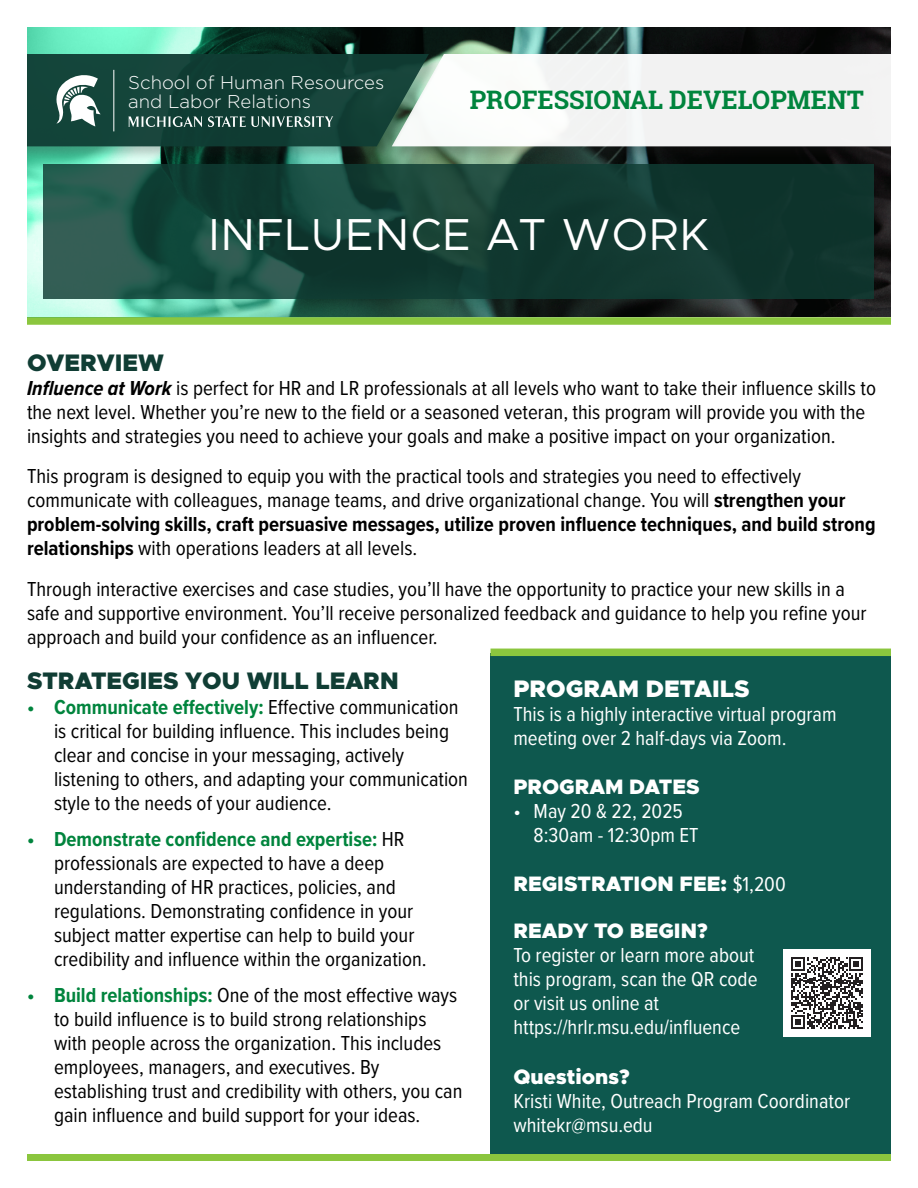
<style>
.page{position:relative;width:918px;height:1188px;background:#fff}
.page>*{position:absolute;margin:0;border:0;box-sizing:border-box;transform-origin:0 0}
.t1{font:45px "Metropolis";letter-spacing:.025em;color:#fff}
.t2{font:700 25.5px "Roboto Slab";color:#00843d}
.t3{font:900 24px "Metropolis";color:#103d34}
.t4{font:900 24px "Metropolis";color:#fff}
.t5{font:21px/24px "Proxima Nova Cond";color:#000}
.t6{font:21px/24px "Proxima Nova Cond";color:#fff}
.t7{font:900 21px "Metropolis";color:#fff}
.t8{font:300 18.6px/20px "Gotham";color:#fff}
.s1{font-weight:700;font-style:italic}
.s2{font-weight:700}
.s3{font-weight:700;color:#00843d}
.s4{font-family:"Proxima Nova Cond";font-weight:400}
</style>
<div class="page">
<div style="left:490px;top:653px;width:428px;height:535px;background:#0e584e"></div>
<svg style="left:27px;top:27px;width:863px;height:290px;background:#375e51"></svg>
<div style="left:391px;top:52px;width:527px;height:110px;background:#231f20;opacity:.25"></div>
<svg style="left:443px;top:54px;width:448px;height:92px;fill:#f2f2f2"></svg>
<div style="left:0;top:52px;width:443px;height:110px;background:#231f20;opacity:.25"></div>
<svg style="left:27px;top:54px;width:402px;height:92px;background:#285249"></svg>
<svg style="left:44px;top:164px;width:830px;height:135px;background:#164037"></svg>
<div style="left:0;top:1154px;width:913px;height:34px;background:#8bc63e"></div>
<div style="left:11px;top:317px;width:906px;height:8px;background:#8bc63e"></div>
<div style="left:490px;top:649px;width:428px;height:7px;background:#8bc63e"></div>
<div style="left:783px;top:949px;width:88px;height:88px;background:#fff"></div>
<svg style="left:791px;top:957px;width:72px;height:72px"></svg>
<div style="left:0;top:1161px;width:918px;height:27px;background:#fff"></div>
<div style="left:0;top:0;width:27px;height:1188px;background:#fff"></div>
<div style="left:891px;top:0;width:27px;height:1188px;background:#fff"></div>
<p class="t8" style="left:128px;top:71px;width:258px">School of Human Resources and Labor Relations</p>
<p class="t2" style="left:470px;top:82px;width:396px">PROFESSIONAL DEVELOPMENT</p>
<h1 class="t1" style="left:209px;top:206px;width:502px">INFLUENCE AT WORK</h1>
<p class="t3" style="left:27px;top:347px;width:139px">OVERVIEW</p>
<p class="t5" style="left:27px;top:375px;width:851px"><span class="s1">Influence at Work</span> is perfect for HR and LR professionals at all levels who want to take their influence skills to the next level. Whether you’re new to the field or a seasoned veteran, this program will provide you with the insights and strategies you need to achieve your goals and make a positive impact on your organization.</p>
<p class="t5" style="left:27px;top:464px;width:850px">This program is designed to equip you with the practical tools and strategies you need to effectively communicate with colleagues, manage teams, and drive organizational change. You will <span class="s2">strengthen your problem-solving skills, craft persuasive messages, utilize proven influence techniques, and build strong relationships</span> with operations leaders at all levels.</p>
<p class="t5" style="left:27px;top:576px;width:841px">Through interactive exercises and case studies, you’ll have the opportunity to practice your new skills in a safe and supportive environment. You’ll receive personalized feedback and guidance to help you refine your approach and build your confidence as an influencer.</p>
<p class="t3" style="left:27px;top:665px;width:373px">STRATEGIES YOU WILL LEARN</p>
<p class="t5" style="left:54px;top:694px;width:416px;text-indent:-27px"><span class="s3">• Communicate effectively:</span> Effective communication is critical for building influence. This includes being clear and concise in your messaging, actively listening to others, and adapting your communication style to the needs of your audience.</p>
<p class="t5" style="left:54px;top:826px;width:374px;text-indent:-27px"><span class="s3">• Demonstrate confidence and expertise:</span> HR professionals are expected to have a deep understanding of HR practices, policies, and regulations. Demonstrating confidence in your subject matter expertise can help to build your credibility and influence within the organization.</p>
<p class="t5" style="left:54px;top:982px;width:410px;text-indent:-27px"><span class="s3">• Build relationships:</span> One of the most effective ways to build influence is to build strong relationships with people across the organization. This includes employees, managers, and executives. By establishing trust and credibility with others, you can gain influence and build support for your ideas.</p>
<p class="t4" style="left:513px;top:673px;width:238px">PROGRAM DETAILS</p>
<p class="t6" style="left:513px;top:701px;width:325px">This is a highly interactive virtual program meeting over 2 half-days via Zoom.</p>
<p class="t7" style="left:513px;top:774px;width:188px">PROGRAM DATES</p>
<p class="t6" style="left:534px;top:798px;width:166px;text-indent:-20px">• May 20 &amp; 22, 2025<br>8:30am - 12:30pm ET</p>
<p class="t7" style="left:513px;top:871px;width:274px">REGISTRATION FEE: <span class="s4">$1,200</span></p>
<p class="t7" style="left:513px;top:918px;width:196px">READY TO BEGIN?</p>
<p class="t6" style="left:513px;top:942px;width:246px">To register or learn more about this program, scan the QR code or visit us online at https://hrlr.msu.edu/influence</p>
<p class="t7" style="left:513px;top:1063px;width:118px">Questions?</p>
<p class="t6" style="left:513px;top:1088px;width:338px">Kristi White, Outreach Program Coordinator whitekr@msu.edu</p>
</div>
